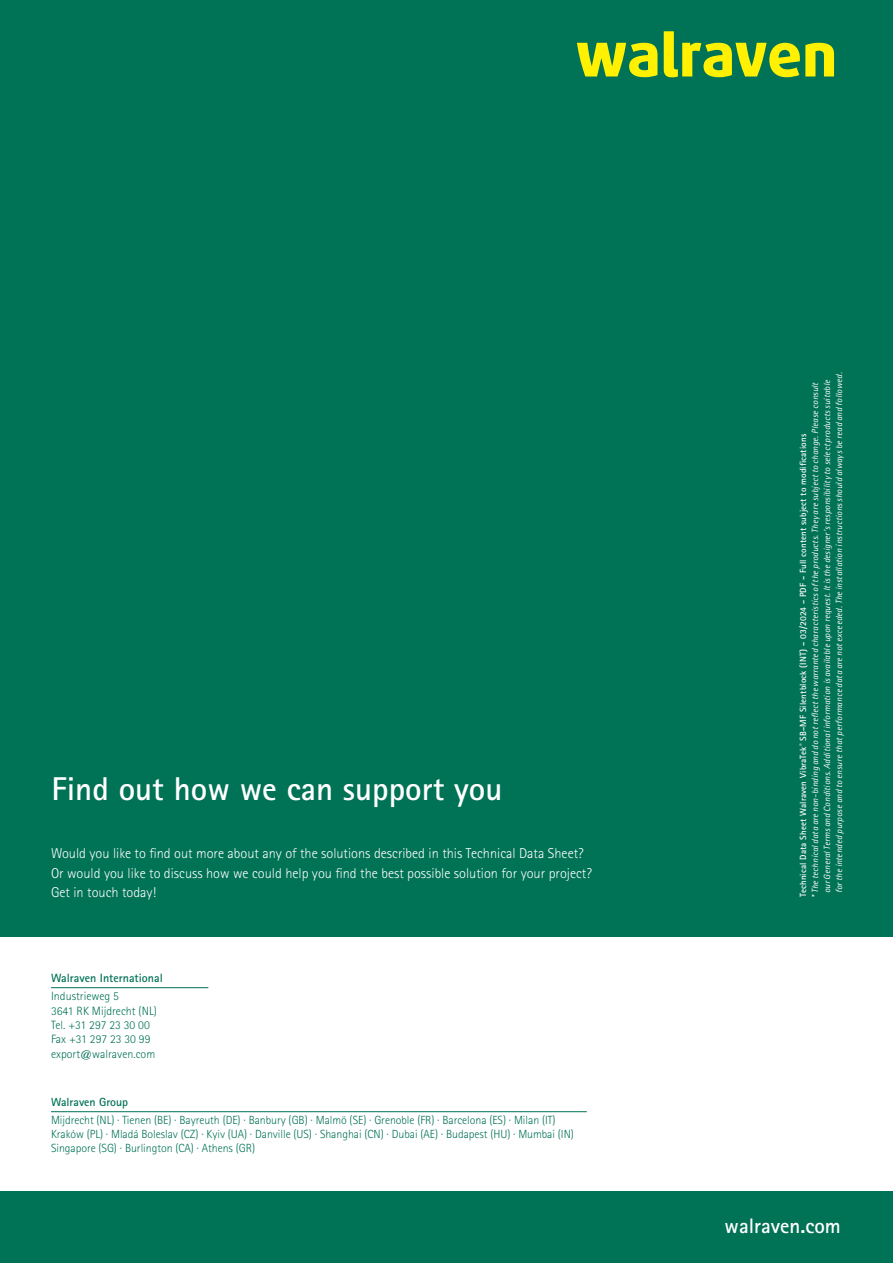
<style>
.page{position:relative;width:893px;height:1263px;background:#007255}
.page>*{position:absolute;margin:0;border:0;box-sizing:border-box;transform-origin:0 0}
.t1{font:700 33px "Rotis Sans Serif Std";color:#fff}
.t2{font:700 21px "Rotis Sans Serif Std";color:#fff}
.t3{font:300 14.25px/19.5px "Rotis Sans Serif Std";color:#fff}
.t4{font:300 12px/14.4px "Rotis Sans Serif Std";color:#007255}
.t5{font:700 12px "Rotis Sans Serif Std";color:#007255}
.t6{font:300 11.85px/14.2px "Rotis Sans Serif Std";letter-spacing:-.005em;color:#007255}
.t7{font:700 11.85px "Rotis Sans Serif Std";color:#007255}
.t8{font:italic 9px "Rotis Sans Serif Std";letter-spacing:.01em;color:#fff}
.t9{font:700 9px "Rotis Sans Serif Std";letter-spacing:.015em;color:#fff}
</style>
<div class="page">
<div style="left:0;top:937px;width:893px;height:253px;background:#fff"></div>
<svg style="left:664px;top:31px;width:170px;height:46px"></svg>
<svg style="left:577px;top:43px;width:80px;height:34px"></svg>
<hr style="left:51px;top:1111px;width:536px;height:1px;background:#007255">
<hr style="left:51px;top:987px;width:157px;height:1px;background:#007255">
<h1 class="t1" style="left:51px;top:767px;width:452px">Find out how we can support you</h1>
<h3 class="t3" style="left:51px;top:843px;width:542px">Would you like to find out more about any of the solutions described in this Technical Data Sheet?<br>Or would you like to discuss how we could help you find the best possible solution for your project?<br>Get in touch today!</h3>
<h3 class="t5" style="left:51px;top:970px;width:113px">Walraven International</h3>
<h3 class="t4" style="left:51px;top:989px;width:107px">Industrieweg 5<br>3641 RK Mijdrecht (NL)<br>Tel. +31 297 23 30 00<br>Fax +31 297 23 30 99 export@walraven.com</h3>
<h3 class="t7" style="left:51px;top:1095px;width:79px">Walraven Group</h3>
<p class="t6" style="left:51px;top:1113px;width:524px">Mijdrecht (NL) · Tienen (BE) · Bayreuth (DE) · Banbury (GB) · Malmö (SE) · Grenoble (FR) · Barcelona (ES) · Milan (IT)<br>Kraków (PL) · Mladá Boleslav (CZ) · Kyiv (UA) · Danville (US) · Shanghai (CN) · Dubai (AE) · Budapest (HU) · Mumbai (IN)<br>Singapore (SG) · Burlington (CA) · Athens (GR)</p>
<p class="t8" style="left:810px;top:898px;width:517px;rotate:-90deg">* The technical data are non-binding and do not re ect the warranted characteristics of the products. They are subject to change. Please consult</p>
<p class="t8" style="left:822px;top:893px;width:515px;rotate:-90deg">our General Terms and Conditions. Additional information is available upon request. It is the designer’s responsibility to select products suitable</p>
<p class="t8" style="left:834px;top:893px;width:522px;rotate:-90deg">for the intended purpose and to ensure that performance data are not exceeded. The installation instructions should always be read and followed.</p>
<p class="t9" style="left:797px;top:897px;width:465px;rotate:-90deg">Technical Data Sheet Walraven VibraTek<sup>®</sup> SB-MF Silentblock (INT) - 03/2024 - PDF - Full content subject to modifications</p>
<h2 class="t2" style="left:725px;top:1212px;width:118px">walraven.com</h2>
</div>
